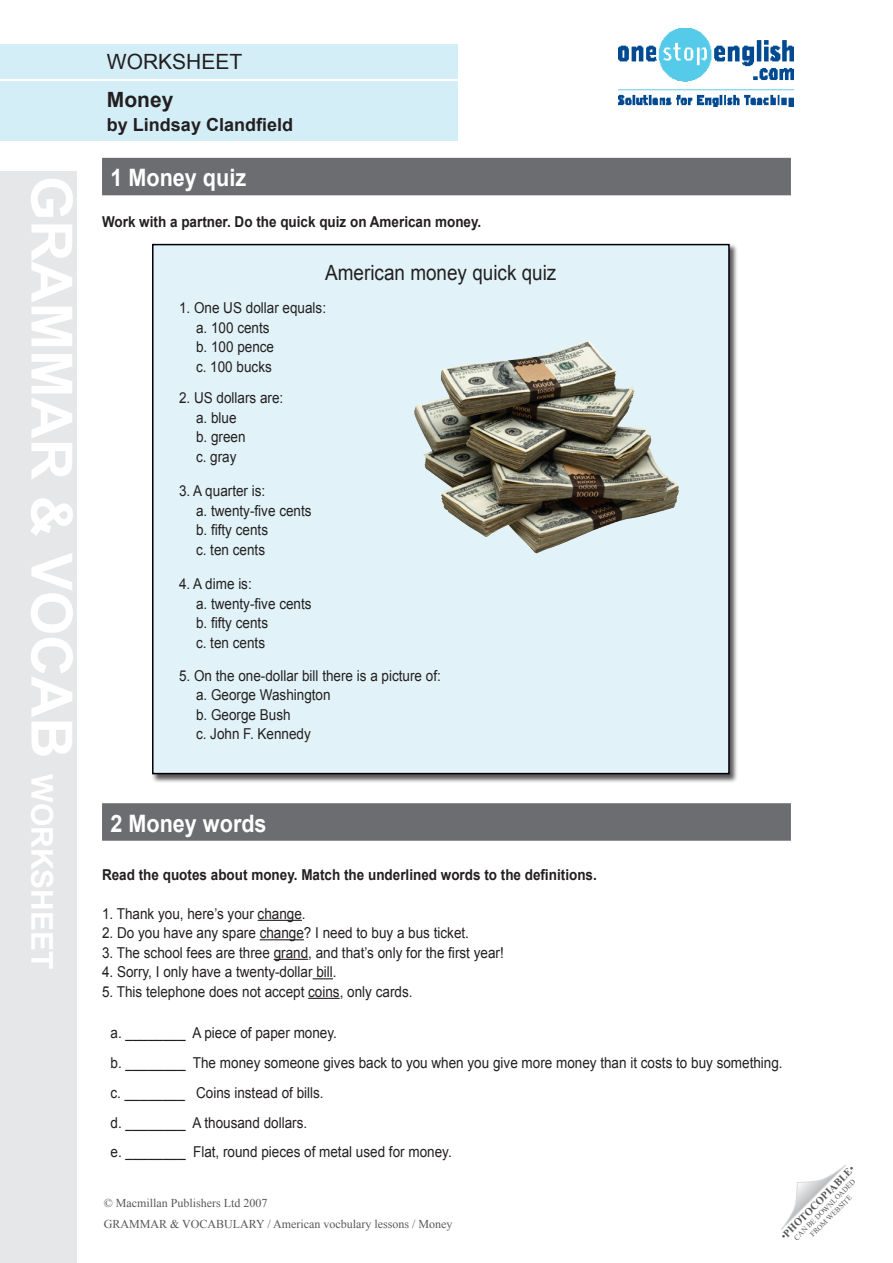
<style>
.page{position:relative;width:893px;height:1263px;background:#fff}
.page>*{position:absolute;margin:0;border:0;box-sizing:border-box;transform-origin:0 0}
.t1{font:700 57px "Arial";color:#fff}
.A_head{font:700 24px "Arial";color:#fff;scale:.9 1}
.body_text{font:21px "Arial";color:#231f20;scale:.9 1}
.body_text-2{font:21px "Arial";color:#231f20}
.Title_in_blue_box{font:700 21px "Arial";color:#231f20}
.Author_in_blue_box{font:700 18px "Arial";color:#231f20}
.body_text-3{font:15px "Arial";color:#231f20;scale:.9 1}
.Wksht_body_text{font:15px "Arial";color:#231f20;scale:.9 1}
.body_text-4{font:700 15px "Arial";color:#231f20;scale:.9 1}
.t2{font:12px "Times New Roman";color:#57585a}
.t3{font:700 10.5px "Times New Roman";color:#57585a}
.t4{font:7.5px "Times New Roman";color:#57585a}
.s1{font-size:30px}
.s2{font-weight:400}
</style>
<div class="page">
<img style="left:618px;top:29px;width:176px;height:77px">
<svg style="left:781px;top:1165px;width:65px;height:65px"></svg>
<div style="left:1px;top:44px;width:457px;height:34px;background:#d4eef7"></div>
<div style="left:1px;top:81px;width:457px;height:60px;background:#d4eef7"></div>
<div style="left:1px;top:172px;width:76px;height:1091px;background:#e6e7e9"></div>
<div style="left:102px;top:158px;width:689px;height:37px;background:#6c6d70"></div>
<div style="left:152px;top:243px;width:600px;height:550px;background:#231f20;opacity:.75"></div>
<div style="left:153px;top:245px;width:576px;height:529px;background:#e1f3f8"></div>
<div style="left:152px;top:244px;width:578px;height:530px;border:2px solid #01000a"></div>
<img style="left:414px;top:341px;width:265px;height:213px">
<div style="left:102px;top:803px;width:689px;height:38px;background:#6c6d70"></div>
<hr style="left:258px;top:920px;width:44px;height:1px;background:#231f20">
<hr style="left:260px;top:939px;width:44px;height:1px;background:#231f20">
<hr style="left:274px;top:959px;width:34px;height:1px;background:#231f20">
<svg style="left:313px;top:978px;width:20px;height:1px"></svg>
<hr style="left:308px;top:998px;width:32px;height:1px;background:#231f20">
<p class="t1" style="left:89px;top:176px;width:795px;rotate:90deg">grammar &amp; vocab <span class="s1">worksheet</span></p>
<p class="body_text-2" style="left:107px;top:48px;width:137px">WORKSHEET</p>
<p class="Title_in_blue_box" style="left:107px;top:85px;width:68px">Money</p>
<p class="Author_in_blue_box" style="left:107px;top:113px;width:188px">by Lindsay Clandfield</p>
<p class="A_head" style="left:111px;top:162px;width:152px">1 Money quiz</p>
<p class="body_text-4" style="left:102px;top:211px;width:423px">Work with a partner. Do the quick quiz on American money.</p>
<p class="body_text" style="left:325px;top:259px;width:258px">American money quick quiz</p>
<p class="body_text-3" style="left:179px;top:298px;width:165px">1. One US dollar equals:</p>
<p class="body_text-3" style="left:196px;top:318px;width:83px">a. 100 cents</p>
<p class="body_text-3" style="left:196px;top:337px;width:88px">b. 100 pence</p>
<p class="body_text-3" style="left:196px;top:357px;width:86px">c. 100 bucks</p>
<p class="body_text-3" style="left:179px;top:388px;width:117px">2. US dollars are:</p>
<p class="body_text-3" style="left:196px;top:408px;width:47px">a. blue</p>
<p class="body_text-3" style="left:196px;top:427px;width:57px">b. green</p>
<p class="body_text-3" style="left:196px;top:447px;width:47px">c. gray</p>
<p class="body_text-3" style="left:179px;top:481px;width:97px">3. A quarter is:</p>
<p class="body_text-3" style="left:196px;top:501px;width:130px">a. twenty-five cents</p>
<p class="body_text-3" style="left:196px;top:520px;width:82px">b. fifty cents</p>
<p class="body_text-3" style="left:196px;top:540px;width:78px">c. ten cents</p>
<p class="body_text-3" style="left:179px;top:574px;width:82px">4. A dime is:</p>
<p class="body_text-3" style="left:196px;top:594px;width:130px">a. twenty-five cents</p>
<p class="body_text-3" style="left:196px;top:613px;width:82px">b. fifty cents</p>
<p class="body_text-3" style="left:196px;top:633px;width:78px">c. ten cents</p>
<p class="body_text-3" style="left:179px;top:666px;width:292px">5. On the one-dollar bill there is a picture of:</p>
<p class="body_text-3" style="left:196px;top:685px;width:151px">a. George Washington</p>
<p class="body_text-3" style="left:196px;top:705px;width:107px">b. George Bush</p>
<p class="body_text-3" style="left:196px;top:724px;width:129px">c. John F. Kennedy</p>
<p class="A_head" style="left:111px;top:807px;width:175px">2 Money words</p>
<p class="body_text-4" style="left:102px;top:864px;width:551px">Read the quotes about money. Match the underlined words to the definitions.</p>
<p class="body_text-3" style="left:102px;top:904px;width:228px">1. Thank you, here’s your change.</p>
<p class="body_text-3" style="left:102px;top:923px;width:409px">2. Do you have any spare change? I need to buy a bus ticket.</p>
<p class="body_text-3" style="left:102px;top:943px;width:448px">3. The school fees are three grand, and that’s only for the first year!</p>
<p class="body_text-3" style="left:102px;top:962px;width:262px">4. Sorry, I only have a twenty-dollar bill.</p>
<p class="body_text-3" style="left:102px;top:982px;width:346px">5. This telephone does not accept coins, only cards.</p>
<p class="Wksht_body_text" style="left:111px;top:1023px;width:253px">a. ________ A piece of paper money.</p>
<p class="Wksht_body_text" style="left:111px;top:1053px;width:748px">b. ________ The money someone gives back to you when you give more money than it costs to buy something.</p>
<p class="Wksht_body_text" style="left:111px;top:1083px;width:238px">c. ________ Coins instead of bills.</p>
<p class="Wksht_body_text" style="left:111px;top:1112px;width:220px">d. ________ A thousand dollars.</p>
<p class="Wksht_body_text" style="left:111px;top:1142px;width:381px">e. ________ Flat, round pieces of metal used for money.</p>
<p class="t2" style="left:104px;top:1195px;width:165px">© Macmillan Publishers Ltd 2007</p>
<p class="t2" style="left:104px;top:1215px;width:350px">GRAMMAR &amp; VOCABULARY / American vocbulary lessons / Money</p>
<p class="t3" style="left:777px;top:1233px;width:101px;rotate:-45deg"><span class="s2">•</span>PHOTOCOPIABLE<span class="s2">•</span></p>
<p class="t4" style="left:792px;top:1235px;width:85px;rotate:-45deg">CAN BE DOWNLOADED</p>
<p class="t4" style="left:808px;top:1232px;width:57px;rotate:-45deg">FROM WEBSITE</p>
</div>
